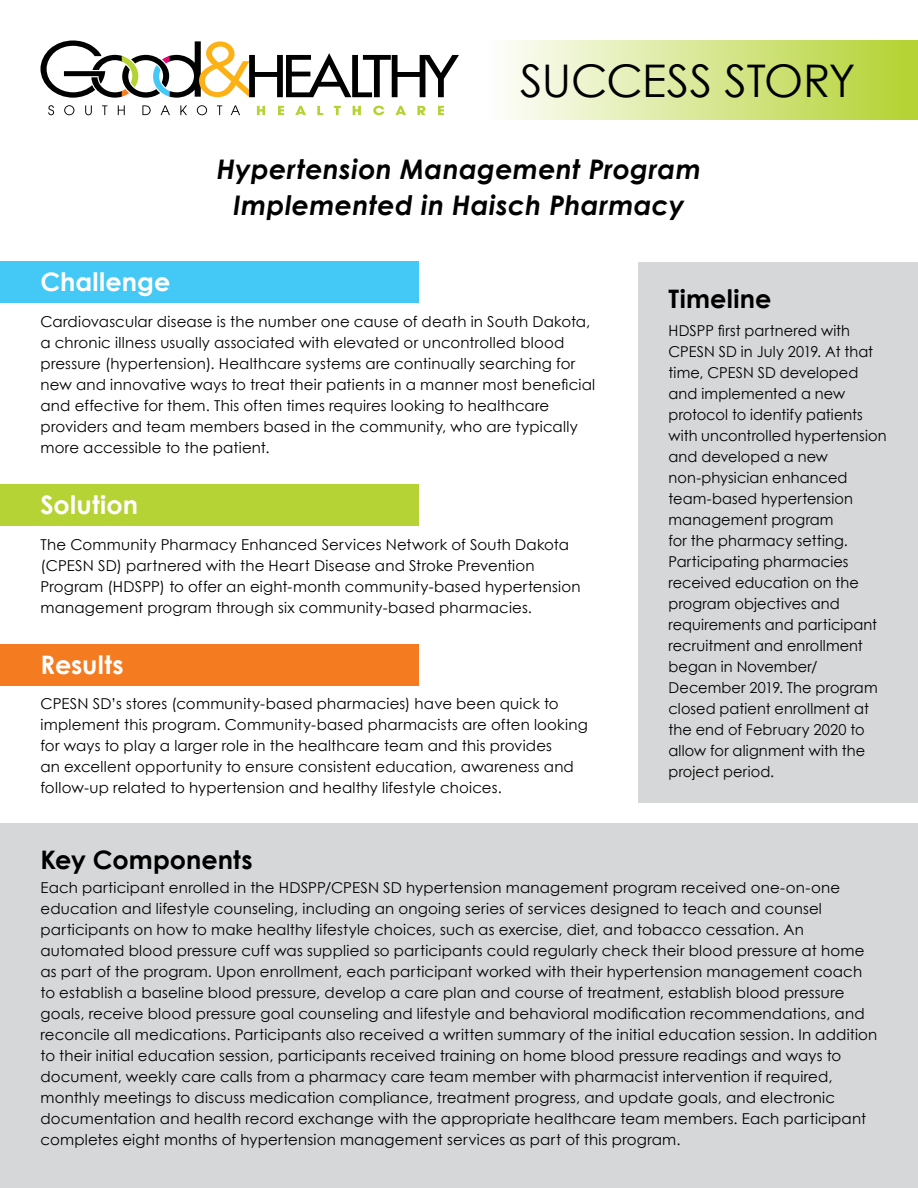
<style>
.page{position:relative;width:918px;height:1188px;background:#fff}
.page>*{position:absolute;margin:0;border:0;box-sizing:border-box;transform-origin:0 0}
.t1{font:45px "Century Gothic";letter-spacing:-.01em;color:#000}
.t2{font:italic 700 27px/36px "Century Gothic";letter-spacing:.01em;color:#000;text-align:center}
.t3{font:700 25.5px "Century Gothic";letter-spacing:.005em;color:#fff}
.t4{font:700 25.5px "Century Gothic";letter-spacing:.005em;color:#000}
.t5{font:15px/21px "Century Gothic";letter-spacing:.01em;color:#000}
</style>
<div class="page">
<div style="left:0;top:824px;width:918px;height:364px;background:#d5d7d8"></div>
<div style="left:0;top:262px;width:418px;height:41px;background:#44c8f5"></div>
<div style="left:0;top:484px;width:418px;height:41px;background:#b5d334"></div>
<svg style="left:40px;top:41px;width:419px;height:57px"></svg>
<svg style="left:257px;top:106px;width:187px;height:9px"></svg>
<svg style="left:48px;top:105px;width:192px;height:10px"></svg>
<div style="left:488px;top:40px;width:430px;height:80px;background:linear-gradient(to right,#fefefd,#b3d230)"></div>
<div style="left:0;top:644px;width:418px;height:41px;background:#f47b20"></div>
<div style="left:638px;top:262px;width:280px;height:540px;background:#d5d7d8"></div>
<h1 class="t1" style="left:520px;top:50px;width:337px">SUCCESS STORY</h1>
<h2 class="t2" style="left:217px;top:150px;width:486px">Hypertension Management Program<br>Implemented in Haisch Pharmacy</h2>
<h3 class="t3" style="left:40px;top:263px;width:131px">Challenge</h3>
<p class="t5" style="left:40px;top:311px;width:556px">Cardiovascular disease is the number one cause of death in South Dakota, a chronic illness usually associated with elevated or uncontrolled blood pressure (hypertension). Healthcare systems are continually searching for new and innovative ways to treat their patients in a manner most beneficial and effective for them. This often times requires looking to healthcare providers and team members based in the community, who are typically more accessible to the patient.</p>
<h3 class="t3" style="left:40px;top:485px;width:99px">Solution</h3>
<p class="t5" style="left:40px;top:534px;width:542px">The Community Pharmacy Enhanced Services Network of South Dakota (CPESN SD) partnered with the Heart Disease and Stroke Prevention Program (HDSPP) to offer an eight-month community-based hypertension management program through six community-based pharmacies.</p>
<h3 class="t3" style="left:40px;top:645px;width:85px">Results</h3>
<p class="t5" style="left:40px;top:693px;width:549px">CPESN SD’s stores (community-based pharmacies) have been quick to implement this program. Community-based pharmacists are often looking for ways to play a larger role in the healthcare team and this provides<br>an excellent opportunity to ensure consistent education, awareness and follow-up related to hypertension and healthy lifestyle choices.</p>
<h3 class="t4" style="left:669px;top:280px;width:104px">Timeline</h3>
<p class="t5" style="left:669px;top:320px;width:220px">HDSPP first partnered with<br>CPESN SD in July 2019. At that time, CPESN SD developed and implemented a new protocol to identify patients with uncontrolled hypertension and developed a new non-physician enhanced team-based hypertension management program<br>for the pharmacy setting.<br>Participating pharmacies received education on the program objectives and requirements and participant recruitment and enrollment began in November/<br>December 2019. The program closed patient enrollment at the end of February 2020 to allow for alignment with the project period.</p>
<h3 class="t4" style="left:40px;top:840px;width:214px">Key Components</h3>
<p class="t5" style="left:40px;top:877px;width:838px">Each participant enrolled in the HDSPP/CPESN SD hypertension management program received one-on-one education and lifestyle counseling, including an ongoing series of services designed to teach and counsel participants on how to make healthy lifestyle choices, such as exercise, diet, and tobacco cessation. An automated blood pressure cuff was supplied so participants could regularly check their blood pressure at home as part of the program. Upon enrollment, each participant worked with their hypertension management coach to establish a baseline blood pressure, develop a care plan and course of treatment, establish blood pressure goals, receive blood pressure goal counseling and lifestyle and behavioral modification recommendations, and reconcile all medications. Participants also received a written summary of the initial education session. In addition to their initial education session, participants received training on home blood pressure readings and ways to document, weekly care calls from a pharmacy care team member with pharmacist intervention if required, monthly meetings to discuss medication compliance, treatment progress, and update goals, and electronic documentation and health record exchange with the appropriate healthcare team members. Each participant completes eight months of hypertension management services as part of this program.</p>
</div>
